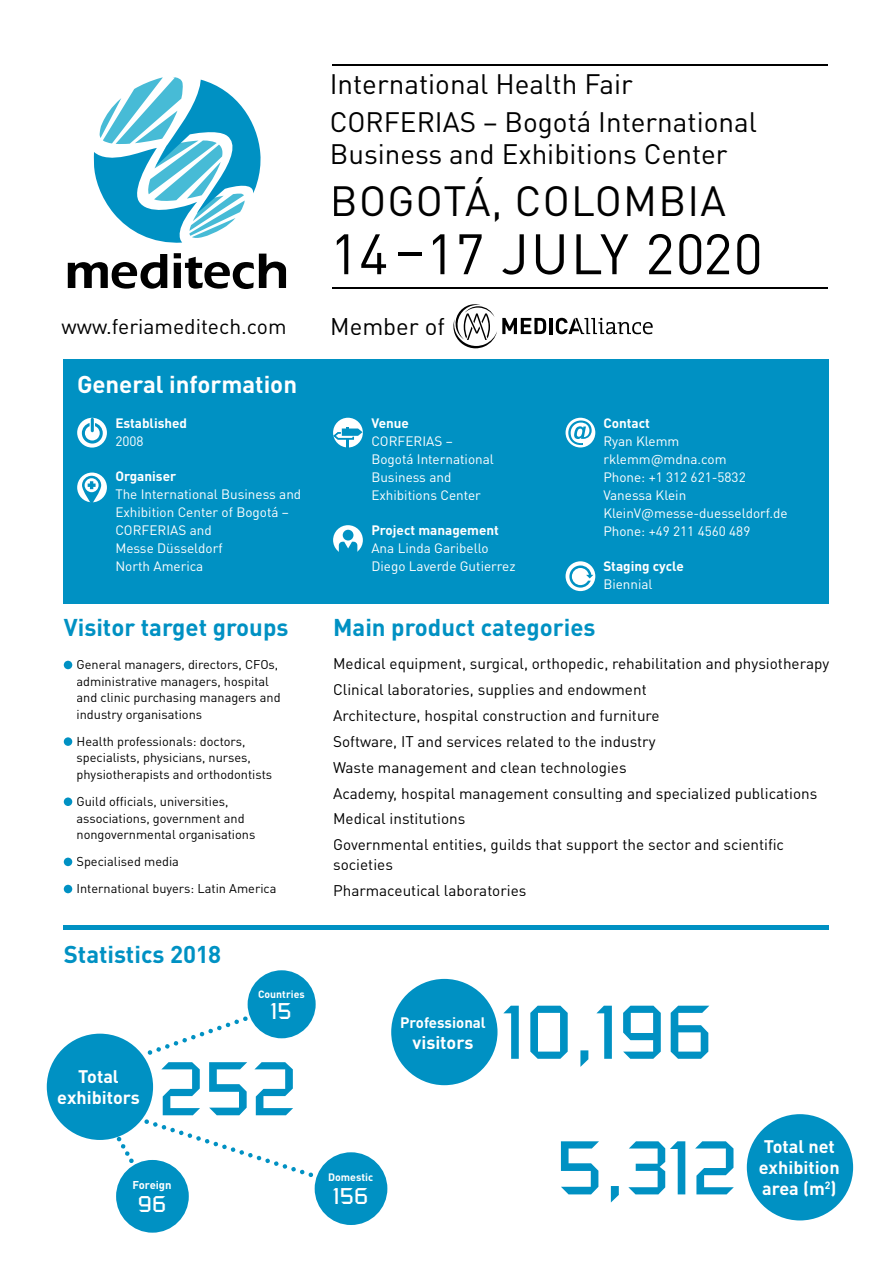
<style>
.page{position:relative;width:893px;height:1263px;background:#fff}
.page>*{position:absolute;margin:0;border:0;box-sizing:border-box;transform-origin:0 0}
.t1{font:75px "Russell Square Std";color:#0091c3}
.t2{font:56.1px "DIN Pro";letter-spacing:.01em;color:#000}
.t3{font:41.7px "DIN Pro";letter-spacing:.03em;color:#000}
.t4{font:27.75px/38.5px "DIN Pro";color:#000}
.t5{font:700 24px "DIN Pro";color:#0091c3}
.t6{font:700 24px "DIN Pro";color:#fff}
.t7{font:23.85px "DIN Pro";color:#000}
.t8{font:22.5px "Russell Square Std";color:#fff}
.t9{font:21px "DIN Pro";color:#000}
.t10{font:700 18px/21px "DIN Pro";color:#fff}
.t11{font:15.3px/26px "DIN Pro";color:#000}
.t12{font:700 15px "DIN Pro";color:#fff}
.t13{font:13.5px/18px "DIN Pro";color:#fff}
.t14{font:700 13.5px "DIN Pro";color:#fff}
.t15{font:12.75px/16.5px "DIN Pro";color:#000}
.t16{font:700 11.25px "DIN Pro";color:#fff}
.t17{font:700 10.65px "DIN Pro";color:#fff}
.t18{font:700 10.5px "DIN Pro";color:#fff}
</style>
<div class="page">
<div style="left:64px;top:360px;width:765px;height:244px;background:#0091c3"></div>
<div style="left:64px;top:661px;width:8px;height:8px;background:#0091c3;border-radius:50%"></div>
<div style="left:64px;top:737px;width:8px;height:9px;background:#0091c3;border-radius:50%"></div>
<div style="left:64px;top:797px;width:8px;height:9px;background:#0091c3;border-radius:50%"></div>
<div style="left:64px;top:858px;width:8px;height:8px;background:#0091c3;border-radius:50%"></div>
<div style="left:64px;top:885px;width:8px;height:8px;background:#0091c3;border-radius:50%"></div>
<div style="left:333px;top:418px;width:30px;height:29px;background:#fff;border-radius:50%"></div>
<svg style="left:333px;top:427px;width:29px;height:21px"></svg>
<svg style="left:77px;top:418px;width:30px;height:30px"></svg>
<hr style="left:91px;top:418px;width:3px;height:14px;background:#0091c3;border-radius:2px">
<svg style="left:82px;top:423px;width:21px;height:21px"></svg>
<svg style="left:77px;top:472px;width:30px;height:30px"></svg>
<svg style="left:82px;top:476px;width:19px;height:27px"></svg>
<svg style="left:333px;top:525px;width:30px;height:30px"></svg>
<svg style="left:339px;top:542px;width:18px;height:13px"></svg>
<div style="left:343px;top:530px;width:10px;height:10px;background:#0091c3;border-radius:50%"></div>
<div style="left:566px;top:418px;width:29px;height:29px;background:#fff;border-radius:50%"></div>
<svg style="left:568px;top:420px;width:24px;height:25px"></svg>
<div style="left:566px;top:561px;width:29px;height:30px;background:#fff;border-radius:50%"></div>
<svg style="left:569px;top:565px;width:24px;height:23px"></svg>
<div style="left:391px;top:979px;width:106px;height:106px;background:#0091c3;border-radius:50%"></div>
<div style="left:747px;top:1114px;width:106px;height:106px;background:#0091c3;border-radius:50%"></div>
<div style="left:47px;top:1034px;width:106px;height:106px;background:#0091c3;border-radius:50%"></div>
<div style="left:248px;top:970px;width:68px;height:68px;background:#0091c3;border-radius:50%"></div>
<div style="left:116px;top:1160px;width:73px;height:73px;background:#0091c3;border-radius:50%"></div>
<div style="left:315px;top:1152px;width:72px;height:73px;background:#0091c3;border-radius:50%"></div>
<svg style="left:148px;top:1016px;width:100px;height:39px"></svg>
<svg style="left:144px;top:1119px;width:169px;height:58px"></svg>
<svg style="left:117px;top:1137px;width:17px;height:26px"></svg>
<hr style="left:64px;top:925px;width:765px;height:4px;background:#0091c3">
<hr style="left:549px;top:318px;width:4px;height:16px;background:#000">
<svg style="left:556px;top:318px;width:97px;height:16px"></svg>
<svg style="left:453px;top:304px;width:93px;height:44px"></svg>
<hr style="left:332px;top:288px;width:496px;height:1px;background:#000">
<hr style="left:332px;top:64px;width:496px;height:1px;background:#000">
<svg style="left:94px;top:77px;width:167px;height:166px"></svg>
<svg style="left:68px;top:254px;width:99px;height:35px"></svg>
<svg style="left:174px;top:253px;width:112px;height:36px"></svg>
<h3 class="t4" style="left:330px;top:63px;width:429px">International Health Fair<br>CORFERIAS – Bogotá International</h3>
<h3 class="t4" style="left:330px;top:134px;width:399px">Business and Exhibitions Center</h3>
<h3 class="t3" style="left:330px;top:173px;width:398px">BOGOTÁ, COLOMBIA</h3>
<h2 class="t2" style="left:330px;top:216px;width:435px">14–17 JULY 2020</h2>
<h3 class="t9" style="left:62px;top:312px;width:226px">www.feriameditech.com</h3>
<h3 class="t7" style="left:330px;top:310px;width:116px">Member of</h3>
<h3 class="t6" style="left:77px;top:368px;width:222px">General information</h3>
<p class="t14" style="left:115px;top:414px;width:73px">Established</p>
<p class="t13" style="left:115px;top:432px;width:30px">2008</p>
<p class="t14" style="left:115px;top:467px;width:62px">Organiser</p>
<p class="t13" style="left:115px;top:485px;width:187px">The International Business and<br>Exhibition Center of Bogotá –<br>CORFERIAS and<br>Messe Düsseldorf<br>North America</p>
<p class="t14" style="left:371px;top:414px;width:39px">Venue</p>
<p class="t13" style="left:371px;top:432px;width:124px">CORFERIAS –<br>Bogotá International<br>Business and<br>Exhibitions Center</p>
<p class="t14" style="left:371px;top:521px;width:129px">Project management</p>
<p class="t13" style="left:371px;top:539px;width:146px">Ana Linda Garibello<br>Diego Laverde Gutierrez</p>
<p class="t14" style="left:603px;top:414px;width:48px">Contact</p>
<p class="t13" style="left:603px;top:432px;width:186px">Ryan Klemm rklemm@mdna.com<br>Phone: +1 312 621-5832<br>Vanessa Klein<br>KleinV@messe-duesseldorf.de<br>Phone: +49 211 4560 489</p>
<p class="t14" style="left:603px;top:557px;width:82px">Staging cycle</p>
<p class="t13" style="left:603px;top:575px;width:51px">Biennial</p>
<h3 class="t5" style="left:64px;top:611px;width:226px">Visitor target groups</h3>
<h3 class="t5" style="left:333px;top:611px;width:264px">Main product categories</h3>
<p class="t15" style="left:77px;top:656px;width:206px">General managers, directors, CFOs, administrative managers, hospital and clinic purchasing managers and industry organisations</p>
<p class="t15" style="left:77px;top:732px;width:197px">Health professionals: doctors, specialists, physicians, nurses, physiotherapists and orthodontists</p>
<p class="t15" style="left:77px;top:793px;width:180px">Guild officials, universities, associations, government and nongovernmental organisations</p>
<p class="t15" style="left:77px;top:847px;width:201px;line-height:27.2px">Specialised media<br>International buyers: Latin America</p>
<p class="t11" style="left:333px;top:650px;width:498px">Medical equipment, surgical, orthopedic, rehabilitation and physiotherapy Clinical laboratories, supplies and endowment<br>Architecture, hospital construction and furniture<br>Software, IT and services related to the industry<br>Waste management and clean technologies<br>Academy, hospital management consulting and specialized publications Medical institutions<br>Governmental entities, guilds that support the sector and scientific</p>
<p class="t11" style="left:333px;top:851px;width:195px">societies<br>Pharmaceutical laboratories</p>
<h3 class="t5" style="left:64px;top:938px;width:159px">Statistics 2018</h3>
<p class="t18" style="left:258px;top:987px;width:48px">Countries</p>
<h3 class="t8" style="left:271px;top:997px;width:22px">15</h3>
<p class="t10" style="left:57px;top:1065px;width:84px;text-align:center">Total exhibitors</p>
<h1 class="t1" style="left:158px;top:1043px;width:140px">252</h1>
<p class="t16" style="left:133px;top:1177px;width:41px">Foreign</p>
<h3 class="t8" style="left:138px;top:1190px;width:30px">96</h3>
<p class="t17" style="left:328px;top:1170px;width:47px">Domestic</p>
<h3 class="t8" style="left:333px;top:1182px;width:37px">156</h3>
<p class="t12" style="left:400px;top:1013px;width:87px">Professional</p>
<p class="t10" style="left:412px;top:1032px;width:62px">visitors</p>
<h1 class="t1" style="left:503px;top:987px;width:211px">10,196</h1>
<h1 class="t1" style="left:556px;top:1123px;width:183px">5,312</h1>
<p class="t10" style="left:759px;top:1135px;width:82px">Total net exhibition area (m<sup>2</sup>)</p>
</div>
